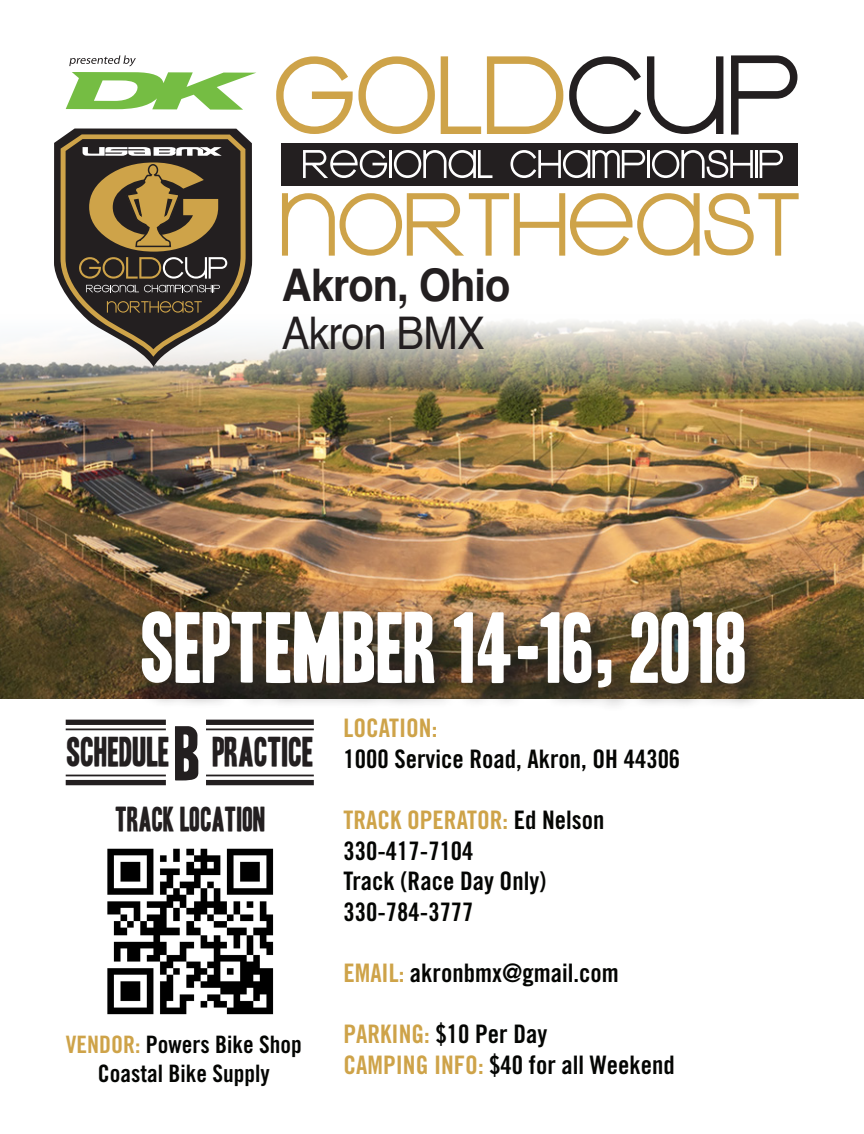
<style>
.page{position:relative;width:864px;height:1134px;background:#fff}
.page>*{position:absolute;margin:0;border:0;box-sizing:border-box;transform-origin:0 0}
.t1{font:87px "Headline One HPLHS";color:#fff}
.t2{font:700 45px "Helvetica";letter-spacing:-.02em;color:#231f20;scale:.92 1}
.t3{font:45px "Helvetica";letter-spacing:-.02em;color:#231f20;scale:.92 1}
.t4{font:36px "Headline One HPLHS";color:#231f20}
.t5{font:30px "Headline One HPLHS";color:#231f20}
.t6{font:25.5px "Trade Gothic LT Std Bd Cn 20";color:#040503}
.t7{font:25.5px "Trade Gothic LT Std Bd Cn 20";color:#cea349}
.t8{font:24px "Trade Gothic LT Std Bd Cn 20";color:#040503}
.s1{font-size:66px}
.s2{color:#cea349}
.s3{color:#040503}
</style>
<div class="page">
<img style="left:0;top:321px;width:864px;height:377px">
<img style="left:107px;top:848px;width:167px;height:167px">
<div style="left:206px;top:720px;width:108px;height:5px;background:#231f20"></div>
<hr style="left:206px;top:729px;width:108px;height:1px;background:#231f20">
<div style="left:66px;top:720px;width:100px;height:5px;background:#231f20"></div>
<hr style="left:66px;top:729px;width:100px;height:1px;background:#231f20">
<div style="left:206px;top:780px;width:108px;height:5px;background:#231f20"></div>
<hr style="left:206px;top:775px;width:108px;height:1px;background:#231f20">
<div style="left:66px;top:780px;width:100px;height:5px;background:#231f20"></div>
<hr style="left:66px;top:775px;width:100px;height:1px;background:#231f20">
<div style="left:281px;top:143px;width:516px;height:42px;background:#231f20"></div>
<svg style="left:276px;top:56px;width:159px;height:78px"></svg>
<svg style="left:441px;top:56px;width:40px;height:78px"></svg>
<svg style="left:487px;top:56px;width:76px;height:78px"></svg>
<svg style="left:569px;top:56px;width:72px;height:78px"></svg>
<svg style="left:647px;top:56px;width:76px;height:78px"></svg>
<svg style="left:731px;top:55px;width:66px;height:80px"></svg>
<svg style="left:303px;top:150px;width:84px;height:28px"></svg>
<hr style="left:389px;top:150px;width:3px;height:28px;background:#fff">
<svg style="left:394px;top:150px;width:98px;height:28px"></svg>
<svg style="left:510px;top:150px;width:135px;height:28px"></svg>
<hr style="left:647px;top:150px;width:3px;height:28px;background:#fff">
<svg style="left:652px;top:150px;width:101px;height:28px"></svg>
<hr style="left:755px;top:150px;width:3px;height:28px;background:#fff">
<svg style="left:760px;top:150px;width:23px;height:28px"></svg>
<svg style="left:69px;top:55px;width:67px;height:11px"></svg>
<svg style="left:66px;top:72px;width:190px;height:38px"></svg>
<div style="left:136px;top:605px;width:635px;height:107px;background:#231f20;opacity:.75"></div>
<svg style="left:54px;top:129px;width:198px;height:238px"></svg>
<svg style="left:61px;top:134px;width:185px;height:223px;fill:#231f20"></svg>
<svg style="left:86px;top:285px;width:134px;height:7px"></svg>
<svg style="left:83px;top:147px;width:139px;height:9px"></svg>
<svg style="left:79px;top:162px;width:148px;height:117px;background:#6c5833"></svg>
<svg style="left:107px;top:301px;width:95px;height:12px"></svg>
<svg style="left:282px;top:193px;width:517px;height:63px"></svg>
<p class="t2" style="left:282px;top:248px;width:250px">Akron, Ohio</p>
<p class="t3" style="left:282px;top:298px;width:222px">Akron BMX</p>
<p class="t1" style="left:142px;top:606px;width:607px">SEPTEMBER 14-16, 2018</p>
<p class="t4" style="left:67px;top:735px;width:248px">SCHEDULE <span class="s1">B</span> PRACTICE</p>
<p class="t5" style="left:116px;top:805px;width:151px">TRACK LOCATION</p>
<p class="t8" style="left:66px;top:1030px;width:237px"><span class="s2">VENDOR:</span> Powers Bike Shop</p>
<p class="t8" style="left:98px;top:1059px;width:173px">Coastal Bike Supply</p>
<p class="t7" style="left:343px;top:713px;width:95px">LOCATION:</p>
<p class="t6" style="left:343px;top:743px;width:338px">1000 Service Road, Akron, OH 44306</p>
<p class="t7" style="left:343px;top:805px;width:263px">TRACK OPERATOR: <span class="s3">Ed Nelson</span></p>
<p class="t6" style="left:343px;top:835px;width:132px">330-417-7104</p>
<p class="t6" style="left:343px;top:866px;width:204px">Track (Race Day Only)</p>
<p class="t6" style="left:343px;top:896px;width:132px">330-784-3777</p>
<p class="t6" style="left:343px;top:958px;width:277px"><span class="s2">EMAIL:</span> akronbmx@gmail.com</p>
<p class="t6" style="left:343px;top:1019px;width:205px"><span class="s2">PARKING:</span> $10 Per Day</p>
<p class="t6" style="left:343px;top:1049px;width:333px"><span class="s2">CAMPING INFO:</span> $40 for all Weekend</p>
</div>
